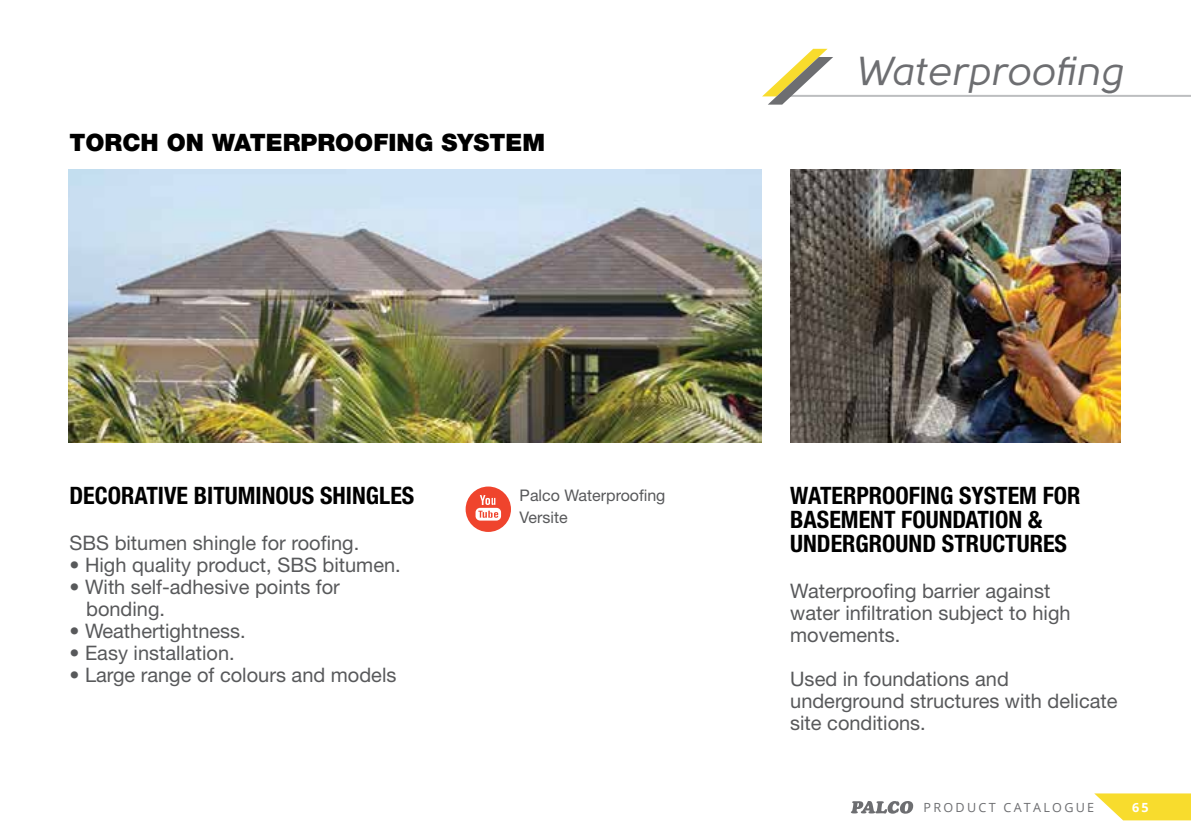
<style>
.page{position:relative;width:1191px;height:840px;background:#fff}
.page>*{position:absolute;margin:0;border:0;box-sizing:border-box;transform-origin:0 0}
.t1{font:40.2px "Solomon Sans Normal Italic";color:#6d6e71}
.t2{font:700 condensed 24px/24px "Helvetica Neue LT Std";color:#000}
.t3{font:900 24px "Helvetica Neue LT Std";color:#000}
.t4{font:20px/22px "Helvetica Neue LT Std";color:#58595b}
.t5{font:16px/22px "Helvetica Neue LT Std";color:#58595b}
.t6{font:12.6px "Open Sans";letter-spacing:.18em;color:#6d6e71}
.t7{font:700 12.6px "Open Sans";color:#fff}
</style>
<div class="page">
<svg style="left:1094px;top:793px;width:97px;height:26px;background:#f9e14e"></svg>
<svg style="left:851px;top:801px;width:62px;height:12px"></svg>
<hr style="left:782px;top:95px;width:409px;height:2px;background:#bcbec0">
<svg style="left:762px;top:49px;width:71px;height:56px"></svg>
<div style="left:465px;top:486px;width:46px;height:45px;background:#ef442d;border-radius:50%"></div>
<svg style="left:475px;top:495px;width:26px;height:25px"></svg>
<img style="left:68px;top:169px;width:694px;height:273px">
<img style="left:790px;top:169px;width:330px;height:273px">
<p class="t3" style="left:69px;top:127px;width:477px">TORCH ON WATERPROOFING SYSTEM</p>
<h1 class="t1" style="left:854px;top:48px;width:270px">Waterproofing</h1>
<p class="t2" style="left:69px;top:482px;width:346px">DECORATIVE BITUMINOUS SHINGLES</p>
<p class="t4" style="left:69px;top:531px;width:291px">SBS bitumen shingle for roofing.</p>
<p class="t4" style="left:69px;top:553px;width:333px">• High quality product, SBS bitumen.</p>
<p class="t4" style="left:86px;top:575px;width:255px;text-indent:-17px">• With self-adhesive points for bonding.</p>
<p class="t4" style="left:69px;top:619px;width:178px">• Weathertightness.</p>
<p class="t4" style="left:69px;top:641px;width:167px">• Easy installation.</p>
<p class="t4" style="left:69px;top:663px;width:328px">• Large range of colours and models</p>
<p class="t5" style="left:519px;top:484px;width:147px">Palco Waterproofing<br>Versite</p>
<p class="t2" style="left:790px;top:482px;width:292px">WATERPROOFING SYSTEM FOR<br>BASEMENT FOUNDATION &amp;<br>UNDERGROUND STRUCTURES</p>
<p class="t4" style="left:790px;top:579px;width:282px">Waterproofing barrier against water infiltration subject to high movements.</p>
<p class="t4" style="left:790px;top:667px;width:329px">Used in foundations and underground structures with delicate site conditions.</p>
<p class="t6" style="left:923px;top:798px;width:172px">PRODUCT CATALOGUE</p>
<p class="t7" style="left:1132px;top:798px;width:18px">65</p>
</div>
